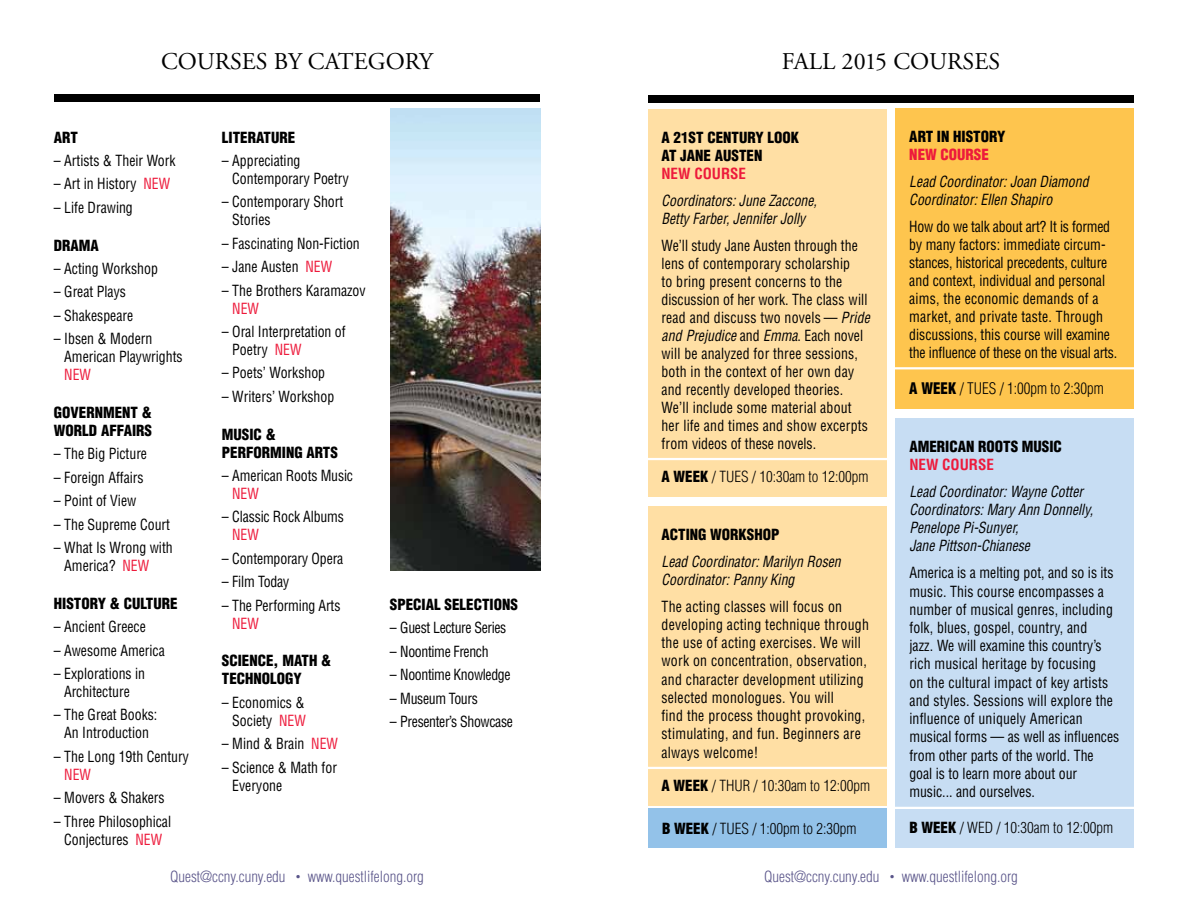
<style>
.page{position:relative;width:1188px;height:918px;background:#fff}
.page>*{position:absolute;margin:0;border:0;box-sizing:border-box;transform-origin:0 0}
.t1{font:24px "Adobe Garamond";color:#000}
.t2{font:300 condensed 15.6px "Helvetica";color:#000;scale:.96 1}
.t3{font:condensed 15px/18px "Helvetica";color:#000;scale:.92 1}
.t4{font:condensed 15px/18.1px "Helvetica";letter-spacing:.02em;color:#000;scale:.92 1}
.t5{font:italic condensed 15px/18px "Helvetica";color:#000;scale:.92 1}
.t6{font:900 condensed 15px/18px "Helvetica";color:#000}
.t7{font:300 condensed 15px "Helvetica";color:#000}
.t8{font:condensed 15px "Helvetica";letter-spacing:-.025em;color:#000;scale:.92 1}
.t9{font:300 condensed 15px "Helvetica";color:#595489}
.t10{font:700 condensed 15px "Helvetica";color:#ed1a3b}
.t11{font:condensed 15px "Helvetica";letter-spacing:-.005em;color:#ed1a3b;scale:.92 1}
.t12{font:900 condensed 15px "Helvetica";color:#ed1a3b}
.s1{color:#ed1a3b}
.s2{font-style:italic}
.s3{font-weight:900}
.s4{font-size:9px}
</style>
<div class="page">
<div style="left:648px;top:109px;width:238px;height:388px;background:#ffdfa4"></div>
<div style="left:896px;top:108px;width:238px;height:300px;background:#fec54e"></div>
<div style="left:648px;top:96px;width:486px;height:7px;background:#000"></div>
<div style="left:54px;top:95px;width:486px;height:7px;background:#000"></div>
<img style="left:390px;top:109px;width:150px;height:461px">
<div style="left:649px;top:808px;width:238px;height:40px;background:#93c2e9"></div>
<div style="left:648px;top:506px;width:238px;height:299px;background:#ffdfa4"></div>
<hr style="left:642px;top:767px;width:249px;height:2px;background:#fff">
<hr style="left:890px;top:367px;width:249px;height:2px;background:#fff">
<hr style="left:642px;top:458px;width:249px;height:2px;background:#fff">
<div style="left:896px;top:418px;width:238px;height:430px;background:#c7ddf3"></div>
<hr style="left:894px;top:807px;width:249px;height:2px;background:#fff">
<h1 class="t1" style="left:161px;top:48px;width:273px">COURSES BY CATEGORY</h1>
<p class="t6" style="left:54px;top:128px;width:25px">ART</p>
<p class="t3" style="left:54px;top:152px;width:134px">– Artists &amp; Their Work</p>
<p class="t3" style="left:54px;top:175px;width:128px">– Art in History <span class="s1">NEW</span></p>
<p class="t3" style="left:54px;top:198px;width:87px">– Life Drawing</p>
<p class="t6" style="left:54px;top:236px;width:47px">DRAMA</p>
<p class="t3" style="left:54px;top:260px;width:115px">– Acting Workshop</p>
<p class="t3" style="left:54px;top:283px;width:80px">– Great Plays</p>
<p class="t3" style="left:54px;top:306px;width:88px">– Shakespeare</p>
<p class="t3" style="left:64px;top:330px;width:130px;text-indent:-10px">– Ibsen &amp; Modern<br>American Playwrights</p>
<p class="t11" style="left:64px;top:365px;width:31px">NEW</p>
<p class="t6" style="left:54px;top:403px;width:100px">GOVERNMENT &amp;<br>WORLD AFFAIRS</p>
<p class="t3" style="left:54px;top:445px;width:103px">– The Big Picture</p>
<p class="t3" style="left:54px;top:468px;width:99px">– Foreign Affairs</p>
<p class="t3" style="left:54px;top:492px;width:91px">– Point of View</p>
<p class="t3" style="left:54px;top:515px;width:128px">– The Supreme Court</p>
<p class="t3" style="left:64px;top:539px;width:119px;text-indent:-10px">– What Is Wrong with<br>America? <span class="s1">NEW</span></p>
<p class="t6" style="left:54px;top:594px;width:125px">HISTORY &amp; CULTURE</p>
<p class="t3" style="left:54px;top:618px;width:101px">– Ancient Greece</p>
<p class="t3" style="left:54px;top:641px;width:122px">– Awesome America</p>
<p class="t3" style="left:54px;top:665px;width:101px;text-align:center">– Explorations in<br>Architecture</p>
<p class="t3" style="left:54px;top:706px;width:114px;text-align:center">– The Great Books:<br>An Introduction</p>
<p class="t3" style="left:54px;top:747px;width:148px">– The Long 19th Century</p>
<p class="t11" style="left:64px;top:765px;width:31px">NEW</p>
<p class="t3" style="left:54px;top:789px;width:122px">– Movers &amp; Shakers</p>
<p class="t3" style="left:54px;top:812px;width:129px;text-align:center">– Three Philosophical<br>Conjectures <span class="s1">NEW</span></p>
<p class="t6" style="left:222px;top:128px;width:75px">LITERATURE</p>
<p class="t3" style="left:232px;top:152px;width:128px;text-indent:-10px">– Appreciating<br>Contemporary Poetry</p>
<p class="t3" style="left:232px;top:193px;width:122px;text-indent:-10px">– Contemporary Short<br>Stories</p>
<p class="t3" style="left:222px;top:234px;width:151px">– Fascinating Non-Fiction</p>
<p class="t3" style="left:222px;top:258px;width:121px">– Jane Austen <span class="s1">NEW</span></p>
<p class="t3" style="left:222px;top:281px;width:158px">– The Brothers Karamazov</p>
<p class="t11" style="left:232px;top:299px;width:31px">NEW</p>
<p class="t3" style="left:232px;top:323px;width:125px;text-indent:-10px">– Oral Interpretation of<br>Poetry <span class="s1">NEW</span></p>
<p class="t3" style="left:222px;top:364px;width:114px">– Poets’ Workshop</p>
<p class="t3" style="left:222px;top:387px;width:124px">– Writers’ Workshop</p>
<p class="t6" style="left:222px;top:425px;width:118px">MUSIC &amp;<br>PERFORMING ARTS</p>
<p class="t3" style="left:222px;top:467px;width:144px">– American Roots Music</p>
<p class="t11" style="left:232px;top:484px;width:30px">NEW</p>
<p class="t3" style="left:222px;top:508px;width:134px">– Classic Rock Albums</p>
<p class="t11" style="left:232px;top:526px;width:30px">NEW</p>
<p class="t3" style="left:222px;top:549px;width:133px">– Contemporary Opera</p>
<p class="t3" style="left:222px;top:573px;width:75px">– Film Today</p>
<p class="t3" style="left:222px;top:596px;width:130px">– The Performing Arts</p>
<p class="t11" style="left:232px;top:614px;width:30px">NEW</p>
<p class="t6" style="left:222px;top:652px;width:111px">SCIENCE, MATH &amp;<br>TECHNOLOGY</p>
<p class="t3" style="left:222px;top:693px;width:93px;text-align:right">– Economics &amp;<br>Society <span class="s1">NEW</span></p>
<p class="t3" style="left:222px;top:735px;width:128px">– Mind &amp; Brain <span class="s1">NEW</span></p>
<p class="t3" style="left:232px;top:758px;width:115px;text-indent:-10px">– Science &amp; Math for<br>Everyone</p>
<p class="t6" style="left:390px;top:595px;width:129px">SPECIAL SELECTIONS</p>
<p class="t8" style="left:390px;top:619px;width:128px">– Guest Lecture Series</p>
<p class="t8" style="left:390px;top:642px;width:109px">– Noontime French</p>
<p class="t8" style="left:390px;top:665px;width:133px">– Noontime Knowledge</p>
<p class="t8" style="left:390px;top:689px;width:97px">– Museum Tours</p>
<p class="t8" style="left:390px;top:712px;width:135px">– Presenter’s Showcase</p>
<h1 class="t1" style="left:782px;top:48px;width:220px">FALL 2015 COURSES</h1>
<p class="t6" style="left:662px;top:128px;width:64px">A 21ST CENTURY</p>
<p class="t6" style="left:768px;top:128px;width:16px">LOOK</p>
<p class="t6" style="left:662px;top:146px;width:35px">AT JANE</p>
<p class="t6" style="left:715px;top:146px;width:17px">AUSTEN</p>
<p class="t10" style="left:662px;top:164px;width:86px">NEW COURSE</p>
<p class="t5" style="left:662px;top:191px;width:171px">Coordinators: June Zaccone,<br>Betty Farber, Jennifer Jolly</p>
<p class="t3" style="left:662px;top:236px;width:228px">We’ll study Jane Austen through the lens of contemporary scholarship<br>to bring present concerns to the discussion of her work. The class will read and discuss two novels — <span class="s2">Pride and Prejudice</span> and <span class="s2">Emma</span>. Each novel will be analyzed for three sessions, both in the context of her own day and recently developed theories.<br>We’ll include some material about her life and times and show excerpts from videos of these novels.</p>
<p class="t7" style="left:662px;top:467px;width:209px"><span class="s3">A WEEK</span> / TUES / 10:30am to 12:00pm</p>
<p class="t6" style="left:662px;top:525px;width:17px">ACTING</p>
<p class="t6" style="left:710px;top:525px;width:21px">WORKSHOP</p>
<p class="t5" style="left:662px;top:552px;width:196px">Lead Coordinator: Marilyn Rosen<br>Coordinator: Panny King</p>
<p class="t4" style="left:662px;top:597px;width:227px">The acting classes will focus on developing acting technique through the use of acting exercises. We will work on concentration, observation, and character development utilizing selected monologues. You will<br>find the process thought provoking, stimulating, and fun. Beginners are always welcome!</p>
<p class="t7" style="left:662px;top:776px;width:210px"><span class="s3">A WEEK</span> / THUR / 10:30am to 12:00pm</p>
<p class="t7" style="left:662px;top:819px;width:196px"><span class="s3">B WEEK</span> / TUES / 1:00pm to 2:30pm</p>
<p class="t6" style="left:909px;top:127px;width:98px">ART IN HISTORY</p>
<p class="t12" style="left:909px;top:145px;width:81px">NEW COURSE</p>
<p class="t5" style="left:909px;top:172px;width:196px">Lead Coordinator: Joan Diamond<br>Coordinator: Ellen Shapiro</p>
<p class="t3" style="left:909px;top:217px;width:227px">How do we talk about art? It is formed by many factors: immediate circum&shy;stances, historical precedents, culture and context, individual and personal aims, the economic demands of a market, and private taste. Through discussions, this course will examine the influence of these on the visual arts.</p>
<p class="t2" style="left:909px;top:378px;width:204px"><span class="s3">A WEEK</span> / TUES / 1:00pm to 2:30pm</p>
<p class="t6" style="left:909px;top:437px;width:154px">AMERICAN ROOTS MUSIC</p>
<p class="t10" style="left:909px;top:455px;width:86px">NEW COURSE</p>
<p class="t5" style="left:909px;top:483px;width:201px">Lead Coordinator: Wayne Cotter<br>Coordinators: Mary Ann Donnelly,<br>Penelope Pi-Sunyer,<br>Jane Pittson-Chianese</p>
<p class="t3" style="left:909px;top:564px;width:230px">America is a melting pot, and so is its music. This course encompasses a number of musical genres, including folk, blues, gospel, country, and<br>jazz. We will examine this country’s rich musical heritage by focusing<br>on the cultural impact of key artists and styles. Sessions will explore the influence of uniquely American musical forms — as well as influences from other parts of the world. The goal is to learn more about our music... and ourselves.</p>
<p class="t7" style="left:909px;top:818px;width:205px"><span class="s3">B WEEK</span> / WED / 10:30am to 12:00pm</p>
<p class="t9" style="left:170px;top:867px;width:255px">Quest@ccny.cuny.edu <span class="s4">•</span> www.questlifelong.org</p>
<p class="t9" style="left:764px;top:867px;width:255px">Quest@ccny.cuny.edu <span class="s4">•</span> www.questlifelong.org</p>
</div>
